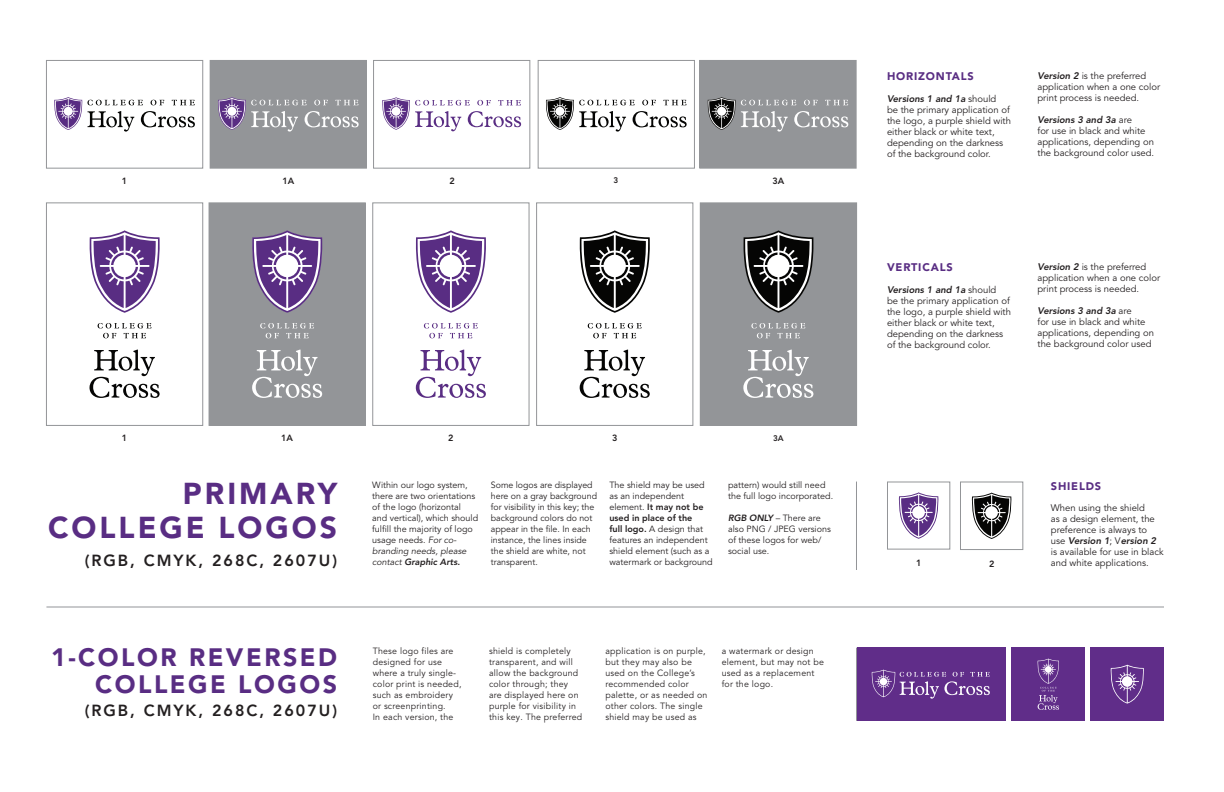
<style>
.page{position:relative;width:1224px;height:792px;background:#fff}
.page>*{position:absolute;margin:0;border:0;box-sizing:border-box;transform-origin:0 0}
.t1{font:900 30px "Avenir LT Std";letter-spacing:.1em;color:#592d83}
.t2{font:900 25px "Avenir LT Std";letter-spacing:.1em;color:#592d83}
.t3{font:800 16px "Avenir LT Pro";letter-spacing:.125em;color:#231f20}
.t4{font:900 11px "Avenir LT Std";letter-spacing:.075em;color:#592d83}
.t5{font:9.5px/11px "Avenir LT Pro";color:#231f20}
.t6{font:9px/11px "Avenir LT Pro";color:#231f20}
.t7{font:9px/11px "Avenir LT Pro";letter-spacing:.025em;color:#231f20}
.t8{font:800 9px "Avenir LT Pro";color:#231f20}
.t9{font:800 8.1px "Avenir LT Pro";color:#231f20}
.s1{font-style:italic}
.s2{font-weight:800;font-style:italic}
.s3{font-weight:800}
</style>
<div class="page">
<svg style="left:54px;top:97px;width:141px;height:35px"></svg>
<div style="left:46px;top:60px;width:157px;height:109px;border:1px solid #939598"></div>
<svg style="left:382px;top:97px;width:139px;height:34px"></svg>
<div style="left:373px;top:60px;width:157px;height:109px;border:1px solid #939598"></div>
<div style="left:210px;top:60px;width:156px;height:108px;background:#939598"></div>
<svg style="left:218px;top:97px;width:141px;height:35px"></svg>
<div style="left:210px;top:60px;width:157px;height:109px;border:1px solid #939598"></div>
<svg style="left:546px;top:97px;width:141px;height:35px"></svg>
<div style="left:538px;top:60px;width:157px;height:109px;border:1px solid #939598"></div>
<div style="left:700px;top:60px;width:156px;height:108px;background:#939598"></div>
<svg style="left:708px;top:97px;width:140px;height:35px"></svg>
<div style="left:699px;top:60px;width:158px;height:109px;border:1px solid #939598"></div>
<svg style="left:98px;top:323px;width:54px;height:15px"></svg>
<svg style="left:90px;top:350px;width:70px;height:48px"></svg>
<svg style="left:90px;top:230px;width:70px;height:83px"></svg>
<div style="left:46px;top:202px;width:157px;height:224px;border:1px solid #939598"></div>
<div style="left:209px;top:203px;width:156px;height:222px;background:#939598"></div>
<svg style="left:260px;top:323px;width:54px;height:15px"></svg>
<svg style="left:252px;top:350px;width:70px;height:48px"></svg>
<svg style="left:252px;top:230px;width:70px;height:83px"></svg>
<div style="left:209px;top:202px;width:157px;height:224px;border:1px solid #939598"></div>
<svg style="left:588px;top:323px;width:54px;height:15px"></svg>
<svg style="left:580px;top:350px;width:70px;height:48px"></svg>
<svg style="left:580px;top:230px;width:70px;height:83px"></svg>
<div style="left:536px;top:202px;width:157px;height:224px;border:1px solid #939598"></div>
<div style="left:700px;top:203px;width:157px;height:222px;background:#939598"></div>
<svg style="left:751px;top:323px;width:54px;height:15px"></svg>
<svg style="left:743px;top:350px;width:70px;height:48px"></svg>
<svg style="left:743px;top:230px;width:71px;height:83px"></svg>
<div style="left:700px;top:202px;width:157px;height:224px;border:1px solid #939598"></div>
<svg style="left:424px;top:323px;width:54px;height:15px"></svg>
<svg style="left:416px;top:350px;width:70px;height:48px"></svg>
<svg style="left:416px;top:230px;width:70px;height:83px"></svg>
<div style="left:372px;top:202px;width:157px;height:224px;border:1px solid #939598"></div>
<hr style="left:46px;top:607px;width:1118px;height:1px;background:#939598">
<hr style="left:856px;top:482px;width:1px;height:88px;background:#939598">
<svg style="left:899px;top:492px;width:39px;height:47px"></svg>
<div style="left:887px;top:482px;width:63px;height:68px;border:1px solid #939598"></div>
<svg style="left:972px;top:493px;width:39px;height:46px"></svg>
<div style="left:960px;top:482px;width:63px;height:68px;border:1px solid #939598"></div>
<div style="left:857px;top:648px;width:149px;height:73px;background:#602d89"></div>
<svg style="left:872px;top:670px;width:118px;height:29px"></svg>
<div style="left:1012px;top:648px;width:73px;height:73px;background:#602d89"></div>
<svg style="left:1037px;top:659px;width:22px;height:51px"></svg>
<div style="left:1091px;top:648px;width:73px;height:73px;background:#602d89"></div>
<svg style="left:1111px;top:665px;width:33px;height:39px"></svg>
<hr style="left:856px;top:648px;width:1px;height:73px;background:#939598">
<p class="t8" style="left:122px;top:175px;width:7px">1</p>
<p class="t8" style="left:282px;top:175px;width:13px">1A</p>
<p class="t8" style="left:449px;top:175px;width:7px">2</p>
<p class="t9" style="left:613px;top:175px;width:6px">3</p>
<p class="t8" style="left:773px;top:176px;width:13px">3A</p>
<p class="t8" style="left:122px;top:433px;width:7px">1</p>
<p class="t8" style="left:281px;top:433px;width:13px">1A</p>
<p class="t8" style="left:448px;top:433px;width:7px">2</p>
<p class="t8" style="left:612px;top:433px;width:7px">3</p>
<p class="t9" style="left:773px;top:433px;width:12px">3A</p>
<p class="t1" style="left:183px;top:476px;width:156px">PRIMARY</p>
<p class="t1" style="left:48px;top:510px;width:291px">COLLEGE LOGOS</p>
<p class="t3" style="left:85px;top:551px;width:254px">(RGB, CMYK, 268C, 2607U)</p>
<p class="t2" style="left:51px;top:643px;width:288px">1-COLOR REVERSED</p>
<p class="t2" style="left:95px;top:670px;width:243px">COLLEGE LOGOS</p>
<p class="t3" style="left:85px;top:701px;width:254px">(RGB, CMYK, 268C, 2607U)</p>
<p class="t6" style="left:372px;top:480px;width:108px">Within our logo system, there are two orientations of the logo (horizontal and vertical), which should fulfill the majority of logo usage needs. <span class="s1">For co&shy;branding needs, please contact</span> <span class="s2">Graphic Arts.</span></p>
<p class="t6" style="left:491px;top:480px;width:108px">Some logos are displayed here on a gray background for visibility in this key; the background colors do not appear in the file. In each instance, the lines inside the shield are white, not transparent.</p>
<p class="t6" style="left:609px;top:480px;width:105px">The shield may be used as an independent element. <span class="s3">It may not be used in place of the<br>full logo.</span> A design that features an independent shield element (such as a watermark or background</p>
<p class="t6" style="left:728px;top:480px;width:107px">pattern) would still need the full logo incorporated.</p>
<p class="t6" style="left:728px;top:513px;width:104px"><span class="s2">RGB ONLY</span> – There are also PNG / JPEG versions of these logos for web/ social use.</p>
<p class="t7" style="left:373px;top:646px;width:90px">These logo files are designed for use where a truly single&shy;color print is needed, such as embroidery or screenprinting.<br>In each version, the</p>
<p class="t7" style="left:489px;top:646px;width:95px">shield is completely transparent, and will allow the background color through; they are displayed here on purple for visibility in this key. The preferred</p>
<p class="t7" style="left:605px;top:646px;width:104px">application is on purple, but they may also be used on the College’s recommended color palette, or as needed on other colors. The single shield may be used as</p>
<p class="t7" style="left:722px;top:646px;width:104px">a watermark or design element, but may not be used as a replacement for the logo.</p>
<p class="t4" style="left:887px;top:70px;width:88px">HORIZONTALS</p>
<p class="t5" style="left:887px;top:94px;width:126px"><span class="s2">Versions 1 and 1a</span> should<br>be the primary application of the logo, a purple shield with either black or white text, depending on the darkness of the background color.</p>
<p class="t5" style="left:1038px;top:71px;width:124px"><span class="s2">Version 2</span> is the preferred application when a one color print process is needed.</p>
<p class="t5" style="left:1038px;top:115px;width:118px"><span class="s2">Versions 3 and 3a</span> are<br>for use in black and white applications, depending on the background color used.</p>
<p class="t4" style="left:887px;top:261px;width:67px">VERTICALS</p>
<p class="t5" style="left:887px;top:285px;width:126px"><span class="s2">Versions 1 and 1a</span> should<br>be the primary application of the logo, a purple shield with either black or white text, depending on the darkness of the background color.</p>
<p class="t5" style="left:1038px;top:262px;width:124px"><span class="s2">Version 2</span> is the preferred application when a one color print process is needed.</p>
<p class="t5" style="left:1038px;top:306px;width:118px"><span class="s2">Versions 3 and 3a</span> are<br>for use in black and white applications, depending on the background color used</p>
<p class="t4" style="left:1051px;top:479px;width:52px">SHIELDS</p>
<p class="t5" style="left:1051px;top:502px;width:114px">When using the shield<br>as a design element, the preference is always to use <span class="s2">Version 1</span>; V<span class="s2">ersion 2 </span>is available for use in black</p>
<p class="t8" style="left:916px;top:558px;width:7px">1</p>
<p class="t8" style="left:989px;top:558px;width:7px">2</p>
<p class="t5" style="left:1051px;top:557px;width:99px">and white applications.</p>
</div>
